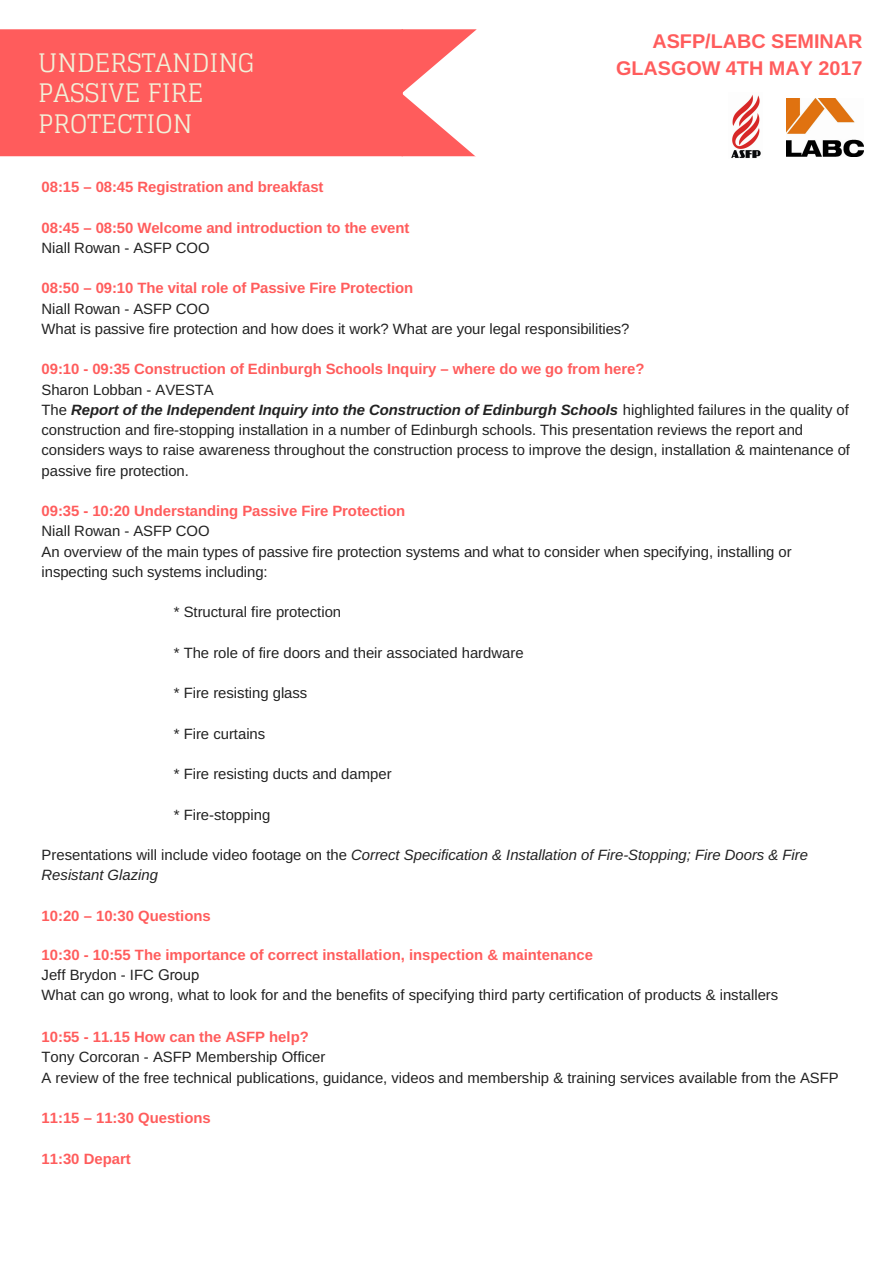
<style>
.page{position:relative;width:893px;height:1263px;background:#fff}
.page>*{position:absolute;margin:0;border:0;box-sizing:border-box;transform-origin:0 0}
.t1{font:25.5px/30.3px "Glegoo";color:#f1f1d9}
.t2{font:700 19.8px/27px "Arimo";color:#ff5c5c;text-align:right}
.t3{font:14.85px/20.2px "Arimo";letter-spacing:-.005em;color:#222}
.t4{font:700 14.85px "Arimo";letter-spacing:-.005em;color:#ff5c5c}
.t5{font:italic 14.85px/20.2px "Arimo";color:#222}
.s1{font-weight:700;font-style:italic}
.s2{font-style:normal}
.s3{font-weight:700;color:#ff5c5c}
.s4{font-family:"Arial"}
</style>
<div class="page">
<svg style="left:403px;top:29px;width:74px;height:127px"></svg>
<div style="left:0;top:29px;width:403px;height:127px;background:#ff5c5c"></div>
<img style="left:731px;top:95px;width:30px;height:63px">
<img style="left:786px;top:99px;width:77px;height:57px">
<h1 class="t1" style="left:38px;top:47px;width:218px">UNDERSTANDING<br>PASSIVE FIRE<br>PROTECTION</h1>
<h2 class="t2" style="left:616px;top:28px;width:248px">ASFP/LABC SEMINAR<br>GLASGOW 4TH MAY 2017</h2>
<p class="t4" style="left:42px;top:179px;width:283px">08:15 – 08:45 Registration and breakfast</p>
<p class="t4" style="left:42px;top:219px;width:369px">08:45 – 08:50 Welcome and introduction to the event</p>
<p class="t3" style="left:42px;top:238px;width:169px">Niall Rowan - ASFP COO</p>
<p class="t4" style="left:42px;top:280px;width:373px">08:50 – 09:10 The vital role of Passive Fire Protection</p>
<p class="t3" style="left:42px;top:298px;width:589px">Niall Rowan - ASFP COO<br>What is passive fire protection and how does it work? What are your legal responsibilities?</p>
<p class="t4" style="left:42px;top:361px;width:604px">09:10 - 09:35 Construction of Edinburgh Schools Inquiry – where do we go from here?</p>
<p class="t3" style="left:42px;top:379px;width:809px">Sharon Lobban - AVESTA<br>The <span class="s1">Report of the Independent Inquiry into the Construction of Edinburgh Schools</span> highlighted failures in the quality of construction and fire-stopping installation in a number of Edinburgh schools. This presentation reviews the report and considers ways to raise awareness throughout the construction process to improve the design, installation &amp; maintenance of passive fire protection.</p>
<p class="t4" style="left:42px;top:503px;width:365px">09:35 - 10:20 Understanding Passive Fire Protection</p>
<p class="t3" style="left:42px;top:521px;width:751px">Niall Rowan - ASFP COO<br>An overview of the main types of passive fire protection systems and what to consider when specifying, installing or inspecting such systems including:</p>
<p class="t3" style="left:174px;top:602px;width:169px">* Structural fire protection</p>
<p class="t3" style="left:174px;top:642px;width:351px">* The role of fire doors and their associated hardware</p>
<p class="t3" style="left:174px;top:683px;width:135px">* Fire resisting glass</p>
<p class="t3" style="left:174px;top:723px;width:93px">* Fire curtains</p>
<p class="t3" style="left:174px;top:764px;width:219px">* Fire resisting ducts and damper</p>
<p class="t3" style="left:174px;top:804px;width:98px">* Fire-stopping</p>
<p class="t5" style="left:42px;top:845px;width:768px"><span class="s2">Presentations will include video footage on the</span> Correct Specification &amp; Installation of Fire-Stopping; Fire Doors &amp; Fire<br>Resistant Glazing</p>
<p class="t4" style="left:42px;top:907px;width:171px">10:20 – 10:30 Questions</p>
<p class="t3" style="left:42px;top:944px;width:738px"><span class="s3">10:30 - 10:55 The importance of correct installation, inspection &amp; maintenance<br></span>Jeff Brydon - IFC <span class="s4">Group<br></span>What can go wrong, what to look for and the benefits of specifying third party certification of products &amp; installers</p>
<p class="t4" style="left:42px;top:1029px;width:269px">10:55 - 11.15 How can the ASFP help?</p>
<p class="t3" style="left:42px;top:1047px;width:798px">Tony Corcoran - ASFP Membership Officer<br>A review of the free technical publications, guidance, videos and membership &amp; training services available from the ASFP</p>
<p class="t4" style="left:42px;top:1110px;width:171px">11:15 – 11:30 Questions</p>
<p class="t4" style="left:42px;top:1150px;width:91px">11:30 Depart</p>
</div>
